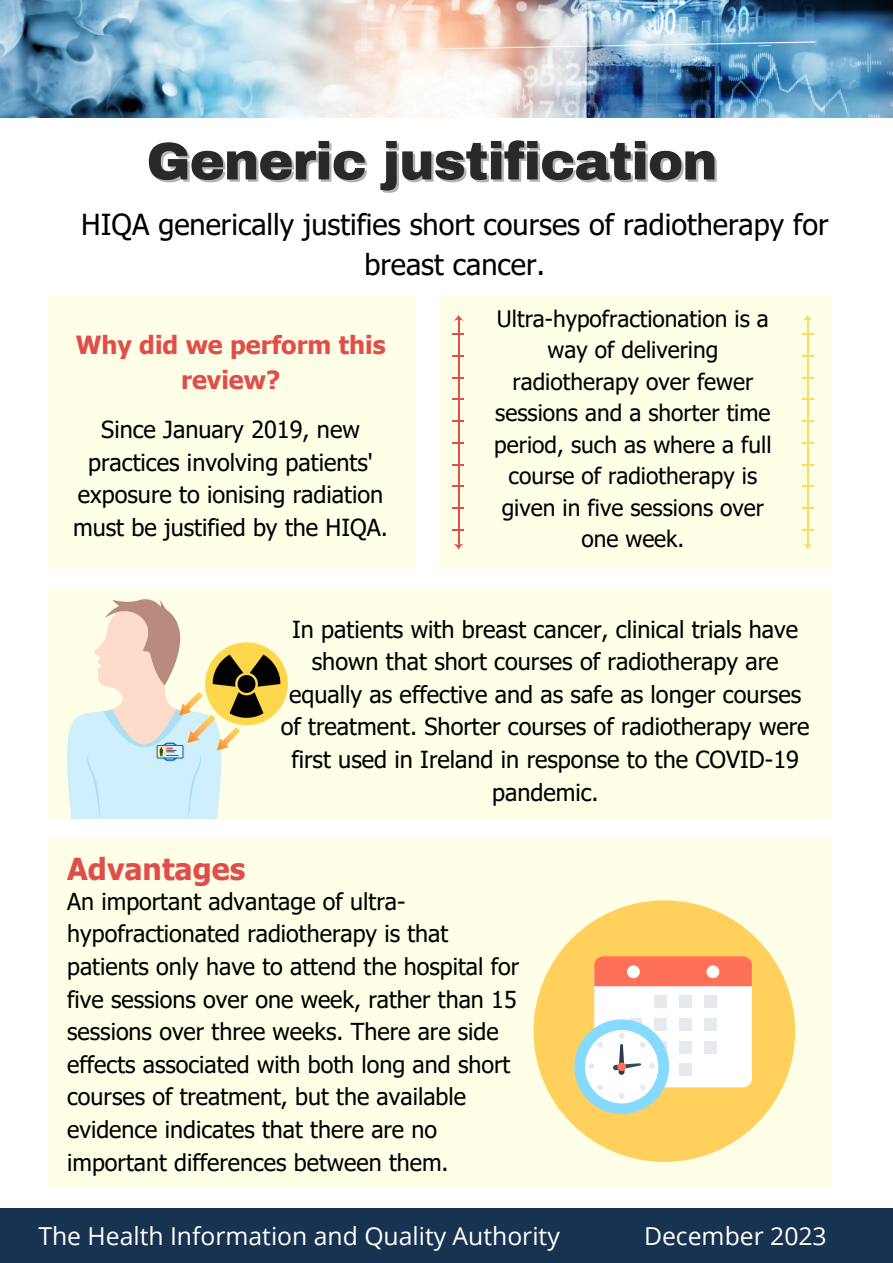
<style>
.page{position:relative;width:893px;height:1263px;background:#fff}
.page>*{position:absolute;margin:0;border:0;box-sizing:border-box;transform-origin:0 0}
.t1{font:900 53.03px "Archivo";letter-spacing:-.02em;color:#000}
.t2{font:700 30.22px "Tahoma";color:#e04e4c}
.t3{font:28.95px/39.9px "Tahoma";color:#000;text-align:center}
.t4{font:700 25.05px/34.9px "Tahoma";color:#e04e4c;text-align:center}
.t5{font:24.75px "Open Sans";color:#fff}
.t6{font:23.48px/32.6px "Tahoma";color:#000;text-align:center}
.t7{font:23.33px/32.6px "Tahoma";color:#000}
.t8{font:22.73px/31.5px "Tahoma";color:#000;text-align:center}
</style>
<div class="page">
<img style="left:0;top:0;width:893px;height:117px">
<div style="left:0;top:1208px;width:893px;height:55px;background:#183352"></div>
<div style="left:47px;top:838px;width:783px;height:350px;background:#fffee6"></div>
<div style="left:47px;top:589px;width:783px;height:229px;background:#fffee6"></div>
<div style="left:533px;top:900px;width:262px;height:262px;background:#ffd05b;border-radius:50%"></div>
<div style="left:594px;top:961px;width:158px;height:126px;background:#fff;border-radius:9px"></div>
<div style="left:594px;top:956px;width:158px;height:30px;background:#ff7058"></div>
<div style="left:654px;top:995px;width:13px;height:12px;background:#e6e9ee"></div>
<div style="left:679px;top:995px;width:13px;height:12px;background:#e6e9ee"></div>
<div style="left:704px;top:995px;width:13px;height:12px;background:#e6e9ee"></div>
<div style="left:629px;top:1018px;width:13px;height:12px;background:#e6e9ee"></div>
<div style="left:654px;top:1018px;width:13px;height:12px;background:#e6e9ee"></div>
<div style="left:679px;top:1018px;width:13px;height:12px;background:#e6e9ee"></div>
<div style="left:704px;top:1018px;width:13px;height:12px;background:#e6e9ee"></div>
<div style="left:654px;top:1041px;width:13px;height:12px;background:#e6e9ee"></div>
<div style="left:679px;top:1041px;width:13px;height:12px;background:#e6e9ee"></div>
<div style="left:704px;top:1041px;width:13px;height:12px;background:#e6e9ee"></div>
<div style="left:679px;top:1064px;width:13px;height:12px;background:#e6e9ee"></div>
<div style="left:574px;top:1019px;width:95px;height:95px;background:#84dbff;border-radius:50%"></div>
<div style="left:585px;top:1030px;width:73px;height:73px;background:#fff;border-radius:50%"></div>
<svg style="left:619px;top:1093px;width:5px;height:6px"></svg>
<svg style="left:588px;top:1063px;width:6px;height:6px"></svg>
<svg style="left:613px;top:1033px;width:41px;height:42px"></svg>
<svg style="left:597px;top:1084px;width:6px;height:6px"></svg>
<svg style="left:640px;top:1084px;width:6px;height:6px"></svg>
<svg style="left:597px;top:1042px;width:6px;height:5px"></svg>
<div style="left:706px;top:965px;width:13px;height:13px;background:#fff;border-radius:50%"></div>
<div style="left:627px;top:965px;width:13px;height:13px;background:#fff;border-radius:50%"></div>
<img style="left:67px;top:599px;width:220px;height:219px">
<div style="left:47px;top:296px;width:367px;height:273px;background:#fffee6"></div>
<div style="left:439px;top:296px;width:391px;height:273px;background:#fffee6"></div>
<svg style="left:453px;top:333px;width:11px;height:2px"></svg>
<svg style="left:453px;top:420px;width:11px;height:2px"></svg>
<hr style="left:458px;top:318px;width:1px;height:228px;background:#e04e4c">
<svg style="left:454px;top:315px;width:9px;height:6px"></svg>
<svg style="left:454px;top:544px;width:9px;height:6px"></svg>
<svg style="left:802px;top:333px;width:11px;height:2px"></svg>
<svg style="left:802px;top:420px;width:11px;height:2px"></svg>
<hr style="left:807px;top:318px;width:1px;height:228px;background:#feda5e">
<svg style="left:803px;top:315px;width:9px;height:6px"></svg>
<svg style="left:803px;top:544px;width:9px;height:6px"></svg>
<h1 class="t1" style="left:146px;top:133px;width:572px">Generic justification</h1>
<p class="t3" style="left:81px;top:204px;width:749px">HIQA generically justifies short courses of radiotherapy for breast cancer.</p>
<p class="t4" style="left:76px;top:327px;width:311px">Why did we perform this review?</p>
<p class="t6" style="left:73px;top:412px;width:316px">Since January 2019, new practices involving patients' exposure to ionising radiation must be justified by the HIQA.</p>
<p class="t8" style="left:494px;top:302px;width:279px">Ultra-hypofractionation is a way of delivering radiotherapy over fewer sessions and a shorter time period, such as where a full course of radiotherapy is given in five sessions over one week.</p>
<p class="t2" style="left:67px;top:850px;width:180px">Advantages</p>
<p class="t6" style="left:281px;top:612px;width:530px">In patients with breast cancer, clinical trials have shown that short courses of radiotherapy are equally as effective and as safe as longer courses of treatment. Shorter courses of radiotherapy were first used in Ireland in response to the COVID-19 pandemic.</p>
<p class="t7" style="left:67px;top:884px;width:453px">An important advantage of ultra&shy;hypofractionated radiotherapy is that patients only have to attend the hospital for five sessions over one week, rather than 15 sessions over three weeks. There are side effects associated with both long and short courses of treatment, but the available evidence indicates that there are no important differences between them.</p>
<p class="t5" style="left:38px;top:1219px;width:523px">The Health Information and Quality Authority</p>
<p class="t5" style="left:644px;top:1219px;width:184px">December 2023</p>
</div>
